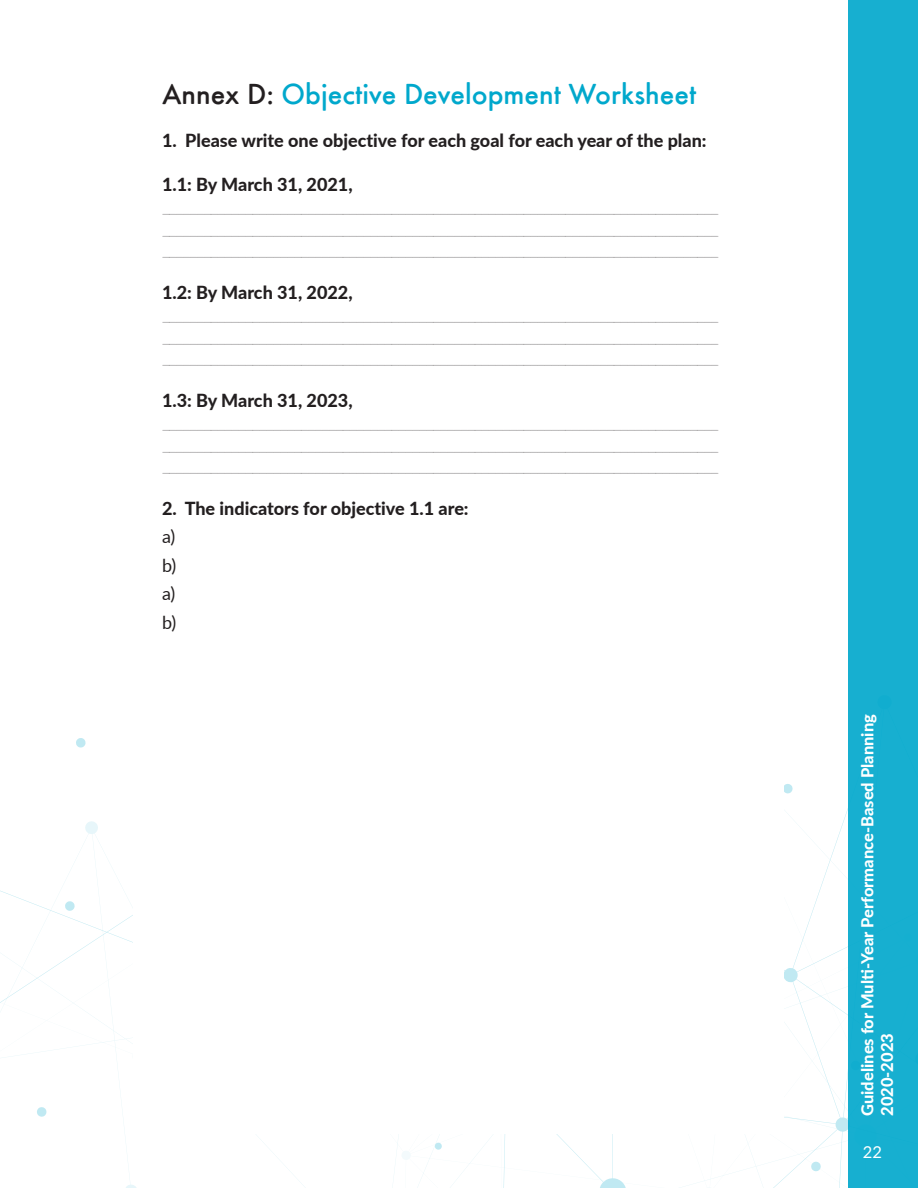
<style>
.page{position:relative;width:918px;height:1188px;background:#fff}
.page>*{position:absolute;margin:0;border:0;box-sizing:border-box;transform-origin:0 0}
.t1{font:500 30px "Futura Round";color:#00a8cc}
.t2{font:100 18px "Lato";color:#231f20}
.t3{font:800 18px "Lato";color:#231f20}
.t4{font:18px "Lato";color:#231f20}
.t5{font:800 16.5px/19.8px "Lato";color:#fff}
.t6{font:16.5px "Lato";color:#fff}
.s1{color:#231f20}
</style>
<div class="page">
<svg style="left:0;top:738px;width:848px;height:450px"></svg>
<svg style="left:835px;top:1117px;width:13px;height:31px"></svg>
<svg style="left:599px;top:1177px;width:28px;height:11px"></svg>
<svg style="left:784px;top:968px;width:14px;height:15px"></svg>
<div style="left:848px;top:0;width:70px;height:1188px;background:#17afd0"></div>
<div style="left:134px;top:0;width:650px;height:1134px;background:#fff"></div>
<p class="t1" style="left:162px;top:72px;width:536px"><span class="s1">Annex D:</span> Objective Development Worksheet</p>
<p class="t3" style="left:162px;top:127px;width:546px">1. Please write one objective for each goal for each year of the plan:</p>
<p class="t3" style="left:162px;top:171px;width:192px">1.1: By March 31, 2021,</p>
<p class="t2" style="left:162px;top:193px;width:558px">________________________________________________________________________________</p>
<p class="t2" style="left:162px;top:215px;width:558px">________________________________________________________________________________</p>
<p class="t2" style="left:162px;top:237px;width:558px">________________________________________________________________________________</p>
<p class="t3" style="left:162px;top:279px;width:192px">1.2: By March 31, 2022,</p>
<p class="t2" style="left:162px;top:301px;width:558px">________________________________________________________________________________</p>
<p class="t2" style="left:162px;top:323px;width:558px">________________________________________________________________________________</p>
<p class="t2" style="left:162px;top:345px;width:558px">________________________________________________________________________________</p>
<p class="t3" style="left:162px;top:387px;width:192px">1.3: By March 31, 2023,</p>
<p class="t2" style="left:162px;top:409px;width:558px">________________________________________________________________________________</p>
<p class="t2" style="left:162px;top:431px;width:558px">________________________________________________________________________________</p>
<p class="t2" style="left:162px;top:453px;width:558px">________________________________________________________________________________</p>
<p class="t3" style="left:162px;top:495px;width:308px">2. The indicators for objective 1.1 are:</p>
<p class="t4" style="left:162px;top:524px;width:15px">a)</p>
<p class="t4" style="left:162px;top:552px;width:16px">b)</p>
<p class="t4" style="left:162px;top:581px;width:15px">a)</p>
<p class="t4" style="left:162px;top:609px;width:16px">b)</p>
<p class="t5" style="left:857px;top:1116px;width:403px;rotate:-90deg">Guidelines for Multi-Year Performance-Based Planning<br>2020-2023</p>
<p class="t6" style="left:863px;top:1140px;width:21px">22</p>
</div>
